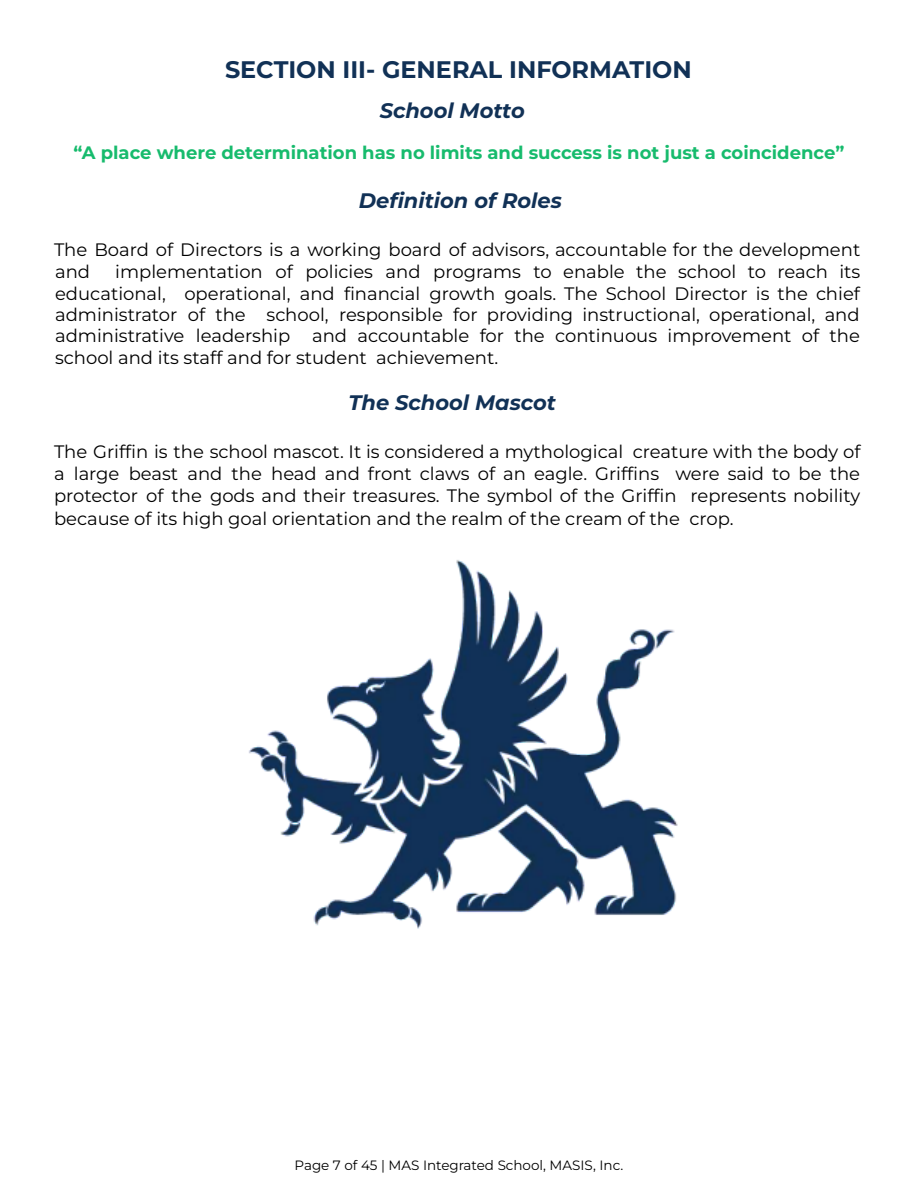
<style>
.page{position:relative;width:918px;height:1188px;background:#fff}
.page>*{position:absolute;margin:0;border:0;box-sizing:border-box;transform-origin:0 0}
.t1{font:700 24px "Montserrat";color:#113156}
.t2{font:italic 700 21px "Montserrat";color:#113156}
.t3{font:18px/21.3px "Montserrat";color:#000;text-align:justify}
.t4{font:700 18px "Montserrat";color:#17bb6d}
.t5{font:13.5px "Montserrat";color:#000}
</style>
<div class="page">
<img style="left:249px;top:560px;width:429px;height:369px">
<h1 class="t1" style="left:225px;top:54px;width:468px">SECTION III- GENERAL INFORMATION</h1>
<p class="t2" style="left:380px;top:98px;width:147px">School Motto</p>
<p class="t4" style="left:74px;top:142px;width:772px">“A place where determination has no limits and success is not just a coincidence”</p>
<p class="t2" style="left:359px;top:188px;width:205px">Definition of Roles</p>
<p class="t3" style="left:54px;top:239px;width:808px;line-height:22px">The Board of Directors is a working board of advisors, accountable for the development and</p>
<p class="t3" style="left:55px;top:261px;width:807px;text-indent:60px">implementation of policies and programs to enable the school to reach its educational, operational, and fi nancial growth goals. The School Director is the chief administrator of the school, responsible for providing instructional, operational, and administrative leadership and accountable for the continuous improvement of the school and its staff and for student achievement.</p>
<p class="t2" style="left:349px;top:389px;width:209px">The School Mascot</p>
<p class="t3" style="left:54px;top:440px;width:808px;line-height:22.4px">The Griffi n is the school mascot. It is considered a mythological creature with the body of a large beast and the head and front claws of an eagle. Griffi ns were said to be the protector of the gods and their treasures. The symbol of the Griffi n represents nobility because of its high goal orientation and the realm of the cream of the crop.</p>
<p class="t5" style="left:295px;top:1157px;width:330px">Page 7 of 45 | MAS Integrated School, MASIS, Inc.</p>
</div>
